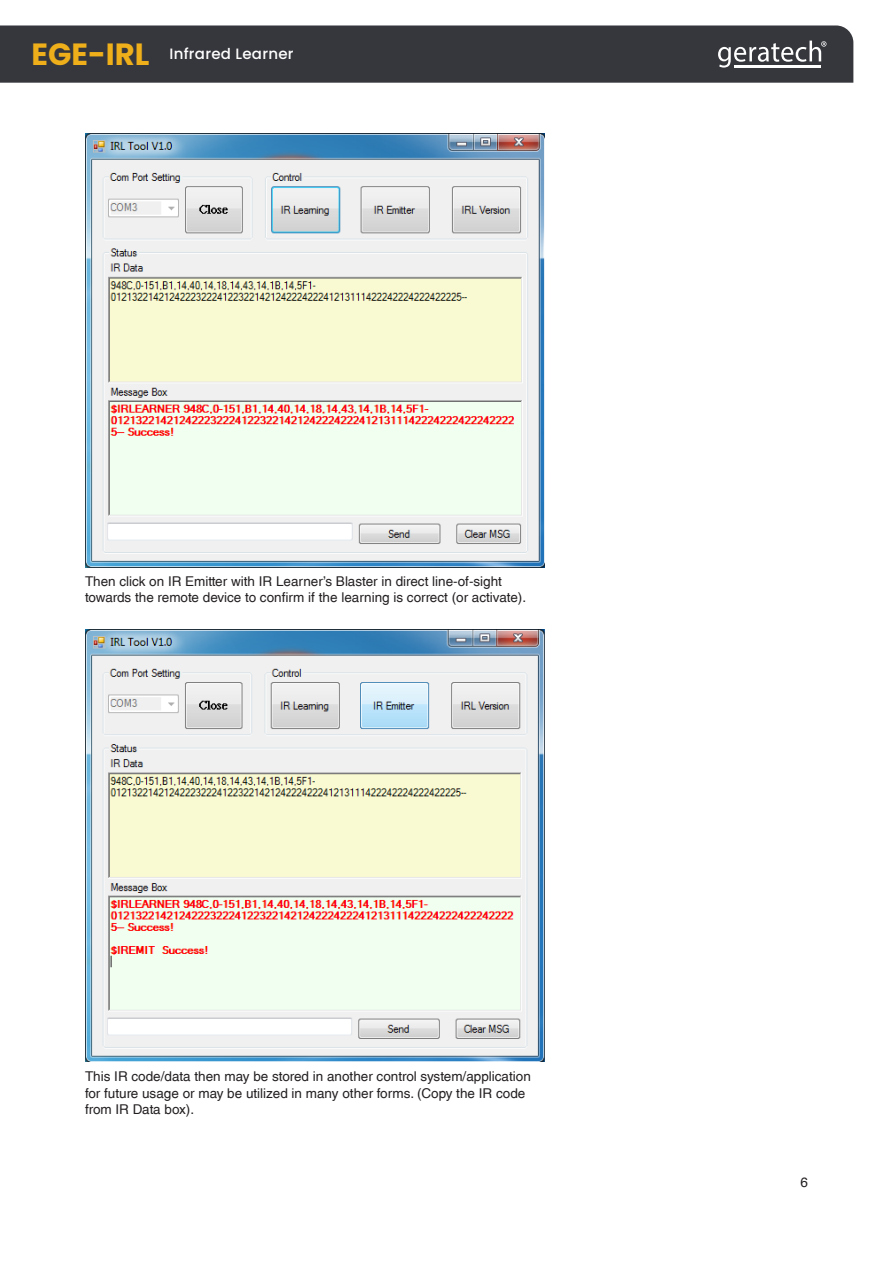
<style>
.page{position:relative;width:893px;height:1263px;background:#fff}
.page>*{position:absolute;margin:0;border:0;box-sizing:border-box;transform-origin:0 0}
.t1{font:500 15px "Poppins";letter-spacing:.015em;color:#fff}
.Paragraph{font:13.5px/16.5px "Helvetica LT Std";color:#231f20}
.Paragraph-2{font:13.5px "Helvetica";color:#231f20}
.s1{font-weight:700;font-size:30.75px;color:#eeaf1b}
</style>
<div class="page">
<div style="left:0;top:25px;width:853px;height:58px;background:#36373d"></div>
<svg style="left:718px;top:41px;width:108px;height:27px"></svg>
<hr style="left:762px;top:65px;width:30px;height:2px;background:#fff">
<hr style="left:792px;top:65px;width:29px;height:2px;background:#fff">
<hr style="left:734px;top:65px;width:28px;height:2px;background:#fff">
<img style="left:85px;top:134px;width:459px;height:433px">
<img style="left:85px;top:630px;width:459px;height:431px">
<p class="t1" style="left:31px;top:45px;width:264px"><span class="s1">EGE-IRL</span> Infrared Learner</p>
<p class="Paragraph" style="left:85px;top:573px;width:443px">Then click on IR Emitter with IR Learner’s Blaster in direct line-of-sight towards the remote device to confirm if the learning is correct (or activate).</p>
<p class="Paragraph" style="left:85px;top:1068px;width:447px">This IR code/data then may be stored in another control system/application for future usage or may be utilized in many other forms. (Copy the IR code from IR Data box).</p>
<p class="Paragraph-2" style="left:800px;top:1172px;width:9px">6</p>
</div>
